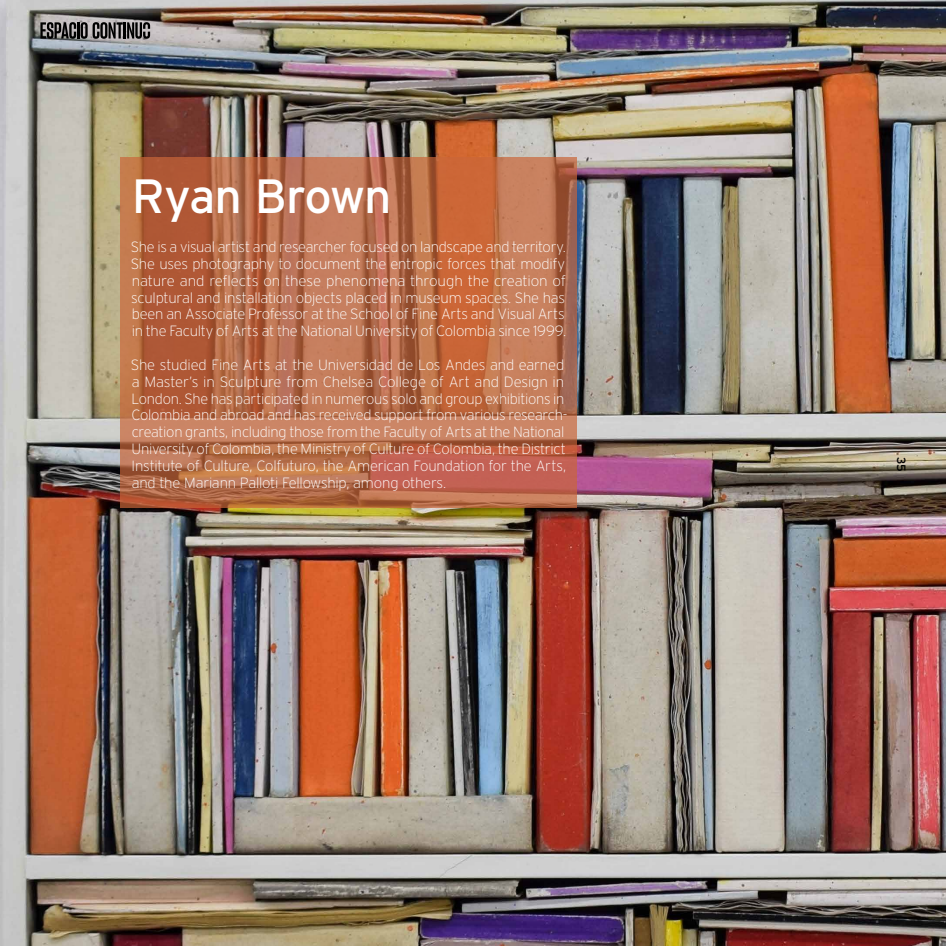
<style>
.page{position:relative;width:946px;height:946px;background:#fff}
.page>*{position:absolute;margin:0;border:0;box-sizing:border-box;transform-origin:0 0}
.t1{font:48px "Interstate";letter-spacing:-.025em;color:#fff}
.t2{font:200 14.8px/16.8px "Interstate";letter-spacing:-.02em;color:#fff;text-align:justify}
.t3{font:12px "Interstate";color:#000}
</style>
<div class="page">
<img style="left:0;top:0;width:945px;height:945px">
<svg style="left:120px;top:157px;width:456px;height:350px;background:#ba6c4a"></svg>
<svg style="left:40px;top:22px;width:110px;height:17px;background:#555354"></svg>
<h1 class="t1" style="left:132px;top:169px;width:261px">Ryan Brown</h1>
<p class="t2" style="left:131px;top:238px;width:436px">She is a visual artist and researcher focused on landscape and territory.<br>She uses photography to document the entropic forces that modify nature and reflects on these phenomena through the creation of sculptural and installation objects placed in museum spaces. She has been an Associate Professor at the School of Fine Arts and Visual Arts in the Faculty of Arts at the National University of Colombia since 1999.</p>
<p class="t2" style="left:131px;top:356px;width:438px;text-align:left">She studied Fine Arts at the Universidad de Los Andes and earned a Master’s in Sculpture from Chelsea College of Art and Design in London. She has participated in numerous solo and group exhibitions in Colombia and abroad and has received support from various research&shy;creation grants, including those from the Faculty of Arts at the National University of Colombia, the Ministry of Culture of Colombia, the District Institute of Culture, Colfuturo, the American Foundation for the Arts, and the Mariann Palloti Fellowship, among others.</p>
<p class="t3" style="left:907px;top:456px;width:16px;rotate:90deg">35</p>
</div>
